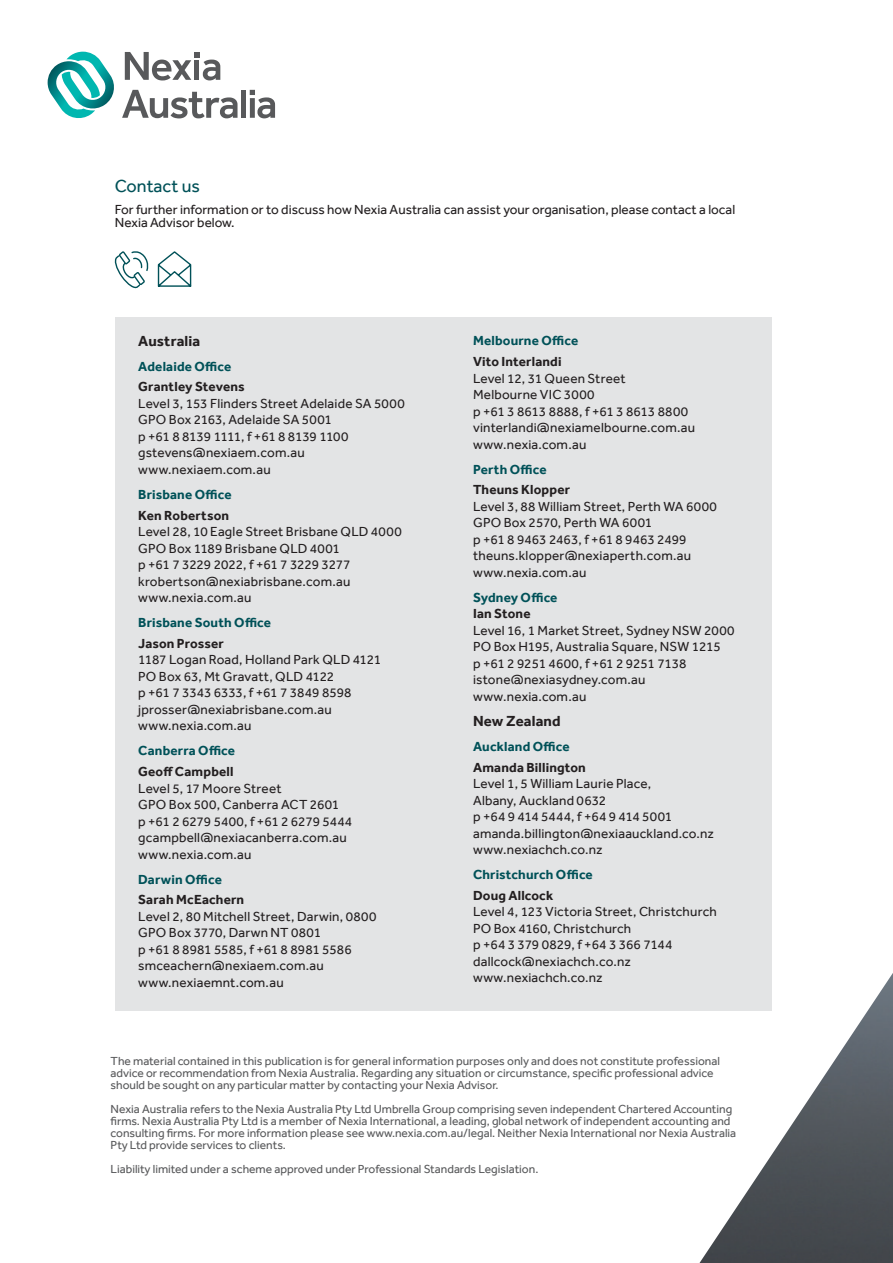
<style>
.page{position:relative;width:893px;height:1263px;background:#fff}
.page>*{position:absolute;margin:0;border:0;box-sizing:border-box;transform-origin:0 0}
.t1{font:18px "Effra";color:#005158}
.t2{font:700 15px "Effra";letter-spacing:.01em;color:#231f20}
.t3{font:13.5px/16.5px "Effra";letter-spacing:.015em;color:#231f20}
.t4{font:700 13.5px "Effra";letter-spacing:.015em;color:#005158}
.t5{font:700 13.5px "Effra";letter-spacing:.015em;color:#231f20}
.t6{font:13.5px "Effra";letter-spacing:-.02em;color:#231f20}
.t7{font:12px/12px "Effra";color:#58595b}
.s1{font-weight:700}
</style>
<div class="page">
<img style="left:699px;top:973px;width:194px;height:290px">
<svg style="left:48px;top:52px;width:190px;height:67px"></svg>
<div style="left:241px;top:90px;width:5px;height:28px;background:#58595b"></div>
<svg style="left:250px;top:90px;width:25px;height:28px"></svg>
<div style="left:116px;top:318px;width:656px;height:693px;background:#e3e4e5"></div>
<svg style="left:114px;top:251px;width:34px;height:38px"></svg>
<svg style="left:157px;top:251px;width:35px;height:36px"></svg>
<p class="t1" style="left:115px;top:175px;width:87px">Contact us</p>
<p class="t3" style="left:115px;top:202px;width:622px;line-height:13.5px">For further information or to discuss how Nexia Australia can assist your organisation, please contact a local<br>Nexia Advisor below.</p>
<p class="t2" style="left:138px;top:331px;width:64px">Australia</p>
<p class="t4" style="left:138px;top:358px;width:95px">Adelaide Office</p>
<p class="t3" style="left:138px;top:378px;width:268px"><span class="s1">Grantley Stevens<br></span>Level 3, 153 Flinders Street Adelaide SA 5000</p>
<p class="t3" style="left:138px;top:411px;width:195px">GPO Box 2163, Adelaide SA 5001</p>
<p class="t6" style="left:138px;top:428px;width:212px">p +61 8 8139 1111, f +61 8 8139 1100</p>
<p class="t3" style="left:138px;top:444px;width:168px">gstevens@nexiaem.com.au www.nexiaem.com.au</p>
<p class="t4" style="left:138px;top:486px;width:95px">Brisbane Office</p>
<p class="t5" style="left:138px;top:507px;width:93px">Ken Robertson</p>
<p class="t3" style="left:138px;top:523px;width:265px">Level 28, 10 Eagle Street Brisbane QLD 4000<br>GPO Box 1189 Brisbane QLD 4001</p>
<p class="t3" style="left:138px;top:556px;width:214px;text-align:justify">p +61 7 3229 2022, f +61 7 3229 3277 krobertson@nexiabrisbane.com.au www.nexia.com.au</p>
<p class="t4" style="left:138px;top:614px;width:134px">Brisbane South Office</p>
<p class="t3" style="left:138px;top:635px;width:244px"><span class="s1">Jason Prosser<br></span>1187 Logan Road, Holland Park QLD 4121<br>PO Box 63, Mt Gravatt, QLD 4122<br>p +61 7 3343 6333, f +61 7 3849 8598 jprosser@nexiabrisbane.com.au www.nexia.com.au</p>
<p class="t4" style="left:138px;top:743px;width:98px">Canberra Office</p>
<p class="t5" style="left:138px;top:763px;width:97px">Geoff Campbell</p>
<p class="t3" style="left:138px;top:780px;width:145px">Level 5, 17 Moore Street</p>
<p class="t3" style="left:138px;top:796px;width:203px">GPO Box 500, Canberra ACT 2601</p>
<p class="t3" style="left:138px;top:813px;width:216px">p +61 2 6279 5400, f +61 2 6279 5444</p>
<p class="t3" style="left:138px;top:829px;width:210px">gcampbell@nexiacanberra.com.au www.nexia.com.au</p>
<p class="t4" style="left:138px;top:871px;width:85px">Darwin Office</p>
<p class="t5" style="left:138px;top:892px;width:107px">Sarah McEachern</p>
<p class="t3" style="left:138px;top:908px;width:240px">Level 2, 80 Mitchell Street, Darwin, 0800<br>GPO Box 3770, Darwn NT 0801</p>
<p class="t3" style="left:138px;top:941px;width:215px">p +61 8 8981 5585, f +61 8 8981 5586 smceachern@nexiaem.com.au www.nexiaemnt.com.au</p>
<p class="t4" style="left:473px;top:333px;width:107px">Melbourne Office</p>
<p class="t5" style="left:473px;top:353px;width:90px">Vito Interlandi</p>
<p class="t3" style="left:473px;top:370px;width:224px">Level 12, 31 Queen Street<br>Melbourne VIC 3000<br>p +61 3 8613 8888, f +61 3 8613 8800 vinterlandi@nexiamelbourne.com.au www.nexia.com.au</p>
<p class="t4" style="left:473px;top:461px;width:75px">Perth Office</p>
<p class="t5" style="left:473px;top:482px;width:99px">Theuns Klopper</p>
<p class="t3" style="left:473px;top:498px;width:245px">Level 3, 88 William Street, Perth WA 6000<br>GPO Box 2570, Perth WA 6001<br>p +61 8 9463 2463, f +61 8 9463 2499 theuns.klopper@nexiaperth.com.au www.nexia.com.au</p>
<p class="t4" style="left:473px;top:589px;width:86px">Sydney Office</p>
<p class="t5" style="left:473px;top:606px;width:59px">Ian Stone</p>
<p class="t3" style="left:473px;top:622px;width:263px">Level 16, 1 Market Street, Sydney NSW 2000<br>PO Box H195, Australia Square, NSW 1215<br>p +61 2 9251 4600, f +61 2 9251 7138 istone@nexiasydney.com.au www.nexia.com.au</p>
<p class="t2" style="left:473px;top:712px;width:89px">New Zealand</p>
<p class="t4" style="left:473px;top:738px;width:98px">Auckland Office</p>
<p class="t5" style="left:473px;top:759px;width:114px">Amanda Billington</p>
<p class="t3" style="left:473px;top:775px;width:242px">Level 1, 5 William Laurie Place,<br>Albany, Auckland 0632<br>p +64 9 414 5444, f +64 9 414 5001 amanda.billington@nexiaauckland.co.nz www.nexiachch.co.nz</p>
<p class="t4" style="left:473px;top:866px;width:121px">Christchurch Office</p>
<p class="t5" style="left:473px;top:887px;width:82px">Doug Allcock</p>
<p class="t3" style="left:473px;top:903px;width:245px">Level 4, 123 Victoria Street, Christchurch<br>PO Box 4160, Christchurch<br>p +64 3 379 0829, f +64 3 366 7144 dallcock@nexiachch.co.nz www.nexiachch.co.nz</p>
<p class="t7" style="left:111px;top:1054px;width:611px">The material contained in this publication is for general information purposes only and does not constitute professional advice or recommendation from Nexia Australia. Regarding any situation or circumstance, specific professional advice should be sought on any particular matter by contacting your Nexia Advisor.</p>
<p class="t7" style="left:111px;top:1102px;width:627px">Nexia Australia refers to the Nexia Australia Pty Ltd Umbrella Group comprising seven independent Chartered Accounting firms. Nexia Australia Pty Ltd is a member of Nexia International, a leading, global network of independent accounting and consulting firms. For more information please see www.nexia.com.au/legal. Neither Nexia International nor Nexia Australia Pty Ltd provide services to clients.</p>
<p class="t7" style="left:111px;top:1162px;width:429px">Liability limited under a scheme approved under Professional Standards Legislation.</p>
</div>
